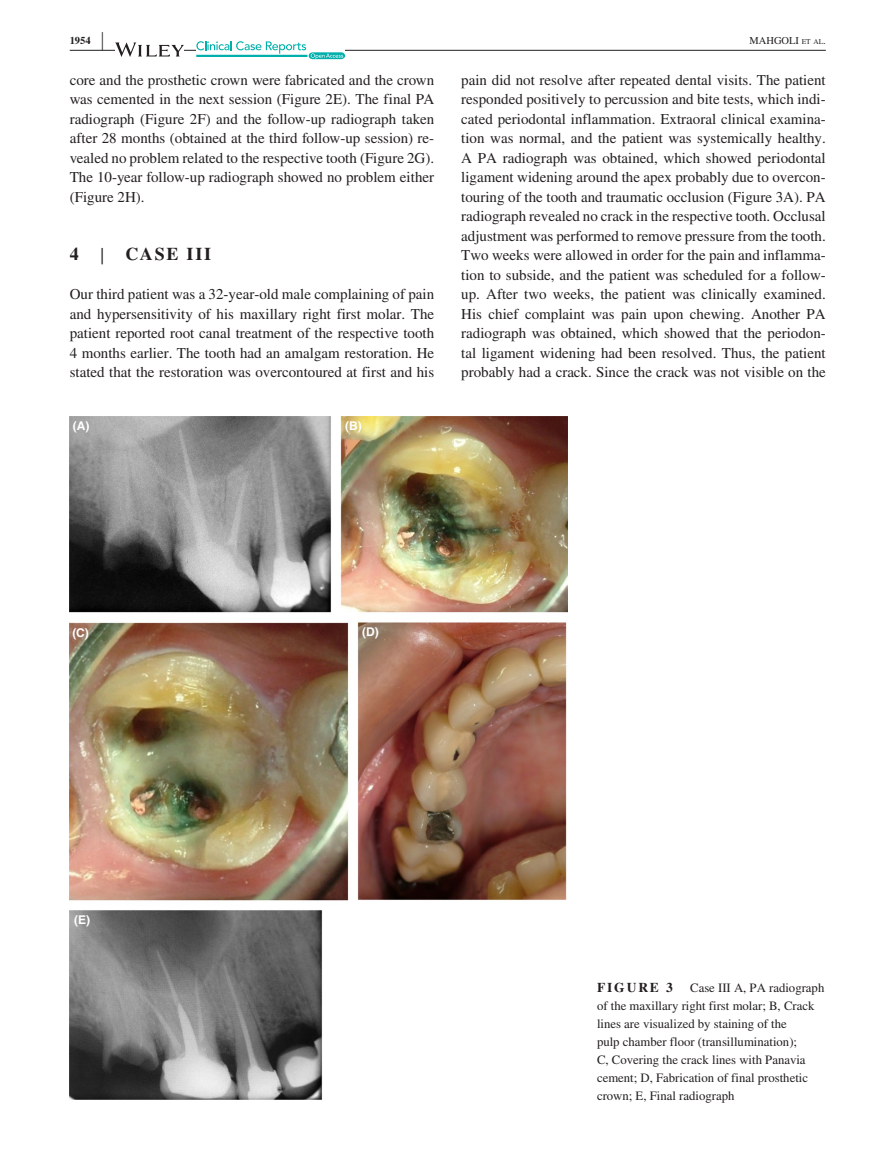
<style>
.page{position:relative;width:893px;height:1174px;background:#fff}
.page>*{position:absolute;margin:0;border:0;box-sizing:border-box;transform-origin:0 0}
.t1{font:700 25.95px "STIX";color:#231f20;scale:.36 1}
.t2{font:700 18px "STIX";letter-spacing:.1em;color:#231f20}
.t3{font:15px/19.5px "STIX";color:#231f20;text-align:justify}
.t4{font:700 13.5px "STIX";letter-spacing:.14em;color:#231f20}
.t5{font:12.75px/18px "STIX";color:#231f20}
.t6{font:700 12px "Helvetica";color:#fff}
.t7{font:10.5px "STIX";color:#231f20}
.t8{font:700 10.5px "STIX";color:#231f20}
.s1{font-size:7.35px}
.s2{font-weight:400;font-size:23.7px}
</style>
<div class="page">
<hr style="left:70px;top:50px;width:756px;height:1px;background:#231f20">
<svg style="left:115px;top:42px;width:69px;height:15px"></svg>
<svg style="left:196px;top:41px;width:149px;height:18px"></svg>
<img style="left:70px;top:416px;width:498px;height:683px">
<p class="t8" style="left:70px;top:34px;width:22px">1954</p>
<h1 class="t1" style="left:102px;top:26px;width:7px">|</h1>
<p class="t7" style="left:750px;top:33px;width:78px">MAHGOLI <span class="s1">et al</span> .</p>
<p class="t3" style="left:70px;top:71px;width:366px">core and the prosthetic crown were fabricated and the crown was cemented in the next session (Figure 2E). The final PA radiograph (Figure 2F) and the follow‐up radiograph taken after 28 months (obtained at the third follow‐up session) re&shy;vealed no problem related to the respective tooth (Figure 2G).<br>The 10‐year follow‐up radiograph showed no problem either (Figure 2H).</p>
<p class="t3" style="left:461px;top:71px;width:366px">pain did not resolve after repeated dental visits. The patient responded positively to percussion and bite tests, which indi&shy;cated periodontal inflammation. Extraoral clinical examina&shy;tion was normal, and the patient was systemically healthy.<br>A PA radiograph was obtained, which showed periodontal ligament widening around the apex probably due to overcon&shy;touring of the tooth and traumatic occlusion (Figure 3A). PA radiograph revealed no crack in the respective tooth. Occlusal adjustment was performed to remove pressure from the tooth.<br>Two weeks were allowed in order for the pain and inflamma&shy;tion to subside, and the patient was scheduled for a follow‐ up. After two weeks, the patient was clinically examined.<br>His chief complaint was pain upon chewing. Another PA radiograph was obtained, which showed that the periodon&shy;tal ligament widening had been resolved. Thus, the patient probably had a crack. Since the crack was not visible on the</p>
<p class="t2" style="left:70px;top:243px;width:143px">4 <span class="s2">|</span> CASE III</p>
<p class="t3" style="left:70px;top:285px;width:366px">Our third patient was a 32‐year‐old male complaining of pain and hypersensitivity of his maxillary right first molar. The patient reported root canal treatment of the respective tooth 4 months earlier. The tooth had an amalgam restoration. He stated that the restoration was overcontoured at first and his</p>
<p class="t6" style="left:73px;top:418px;width:18px">(A)</p>
<p class="t6" style="left:345px;top:418px;width:18px">(B)</p>
<p class="t6" style="left:72px;top:625px;width:18px">(C)</p>
<p class="t6" style="left:362px;top:624px;width:18px">(D)</p>
<p class="t6" style="left:74px;top:912px;width:17px">(E)</p>
<p class="t4" style="left:597px;top:979px;width:77px">FIGURE 3</p>
<p class="t5" style="left:597px;top:979px;width:229px;text-indent:93px">Case III A, PA radiograph of the maxillary right first molar; B, Crack lines are visualized by staining of the<br>pulp chamber floor (transillumination);<br>C, Covering the crack lines with Panavia cement; D, Fabrication of final prosthetic crown; E, Final radiograph</p>
</div>
